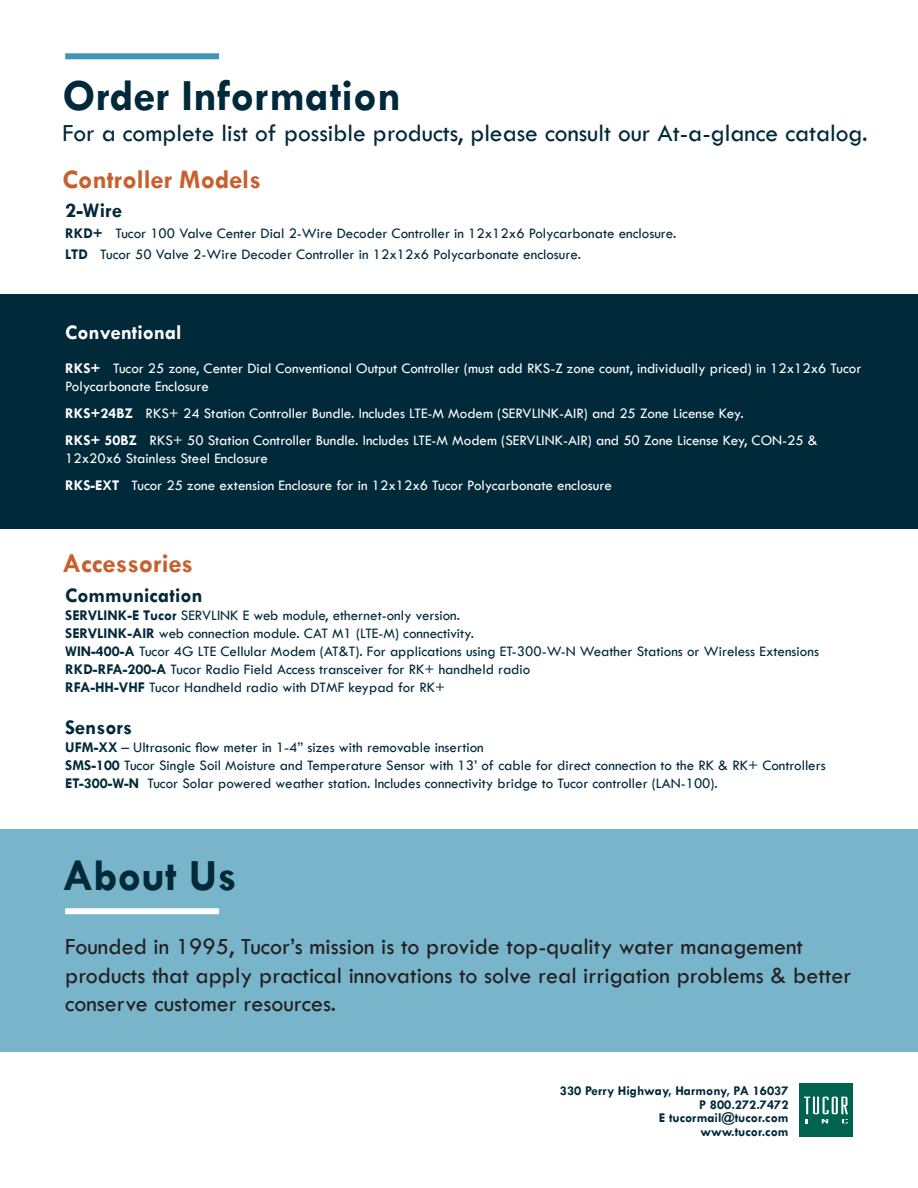
<style>
.page{position:relative;width:918px;height:1188px;background:#fff}
.page>*{position:absolute;margin:0;border:0;box-sizing:border-box;transform-origin:0 0}
.t1{font:700 45px "Tw Cen";color:#00293a}
.t2{font:700 27px "Tw Cen";color:#c8602d}
.t3{font:25.5px "Tw Cen";color:#00293a}
.t4{font:24px/28.8px "Tw Cen";color:#231f20}
.t5{font:700 21px "Tw Cen";color:#00293a}
.t6{font:700 21px "Tw Cen";color:#fff}
.t7{font:15px/18px "Tw Cen";color:#00293a}
.t8{font:15px/27px "Tw Cen";color:#fff}
.t9{font:700 13.5px/13.5px "Tw Cen";color:#00293a;text-align:right}
.s1{font-weight:700}
</style>
<div class="page">
<div style="left:0;top:294px;width:918px;height:235px;background:#00293a"></div>
<div style="left:0;top:829px;width:918px;height:223px;background:#78b5ca"></div>
<div style="left:800px;top:1083px;width:53px;height:53px;background:#006350"></div>
<svg style="left:804px;top:1097px;width:44px;height:26px"></svg>
<div style="left:65px;top:53px;width:154px;height:6px;background:#3f96b4"></div>
<div style="left:65px;top:908px;width:154px;height:6px;background:#fff"></div>
<h1 class="t1" style="left:63px;top:69px;width:340px">Order Information</h1>
<h3 class="t3" style="left:63px;top:117px;width:807px">For a complete list of possible products, please consult our At-a-glance catalog.</h3>
<h2 class="t2" style="left:63px;top:163px;width:200px">Controller Models</h2>
<h3 class="t5" style="left:65px;top:198px;width:59px">2-Wire</h3>
<p class="t7" style="left:65px;top:223px;width:613px;line-height:21px"><span class="s1">RKD+</span> Tucor 100 Valve Center Dial 2-Wire Decoder Controller in 12x12x6 Polycarbonate enclosure.<br><span class="s1">LTD</span> Tucor 50 Valve 2-Wire Decoder Controller in 12x12x6 Polycarbonate enclosure.</p>
<h3 class="t6" style="left:65px;top:320px;width:118px">Conventional</h3>
<p class="t8" style="left:65px;top:360px;width:798px;line-height:18px"><span class="s1">RKS+</span> Tucor 25 zone, Center Dial Conventional Output Controller (must add RKS-Z zone count, individually priced) in 12x12x6 Tucor<br>Polycarbonate Enclosure</p>
<p class="t8" style="left:65px;top:400px;width:754px"><span class="s1">RKS+24BZ</span> RKS+ 24 Station Controller Bundle. Includes LTE-M Modem (SERVLINK-AIR) and 25 Zone License Key.<br><span class="s1">RKS+ 50BZ</span> RKS+ 50 Station Controller Bundle. Includes LTE-M Modem (SERVLINK-AIR) and 50 Zone License Key, CON-25 &amp;</p>
<p class="t8" style="left:65px;top:445px;width:548px">12x20x6 Stainless Steel Enclosure<br><span class="s1">RKS-EXT</span> Tucor 25 zone extension Enclosure for in 12x12x6 Tucor Polycarbonate enclosure</p>
<h2 class="t2" style="left:63px;top:547px;width:132px">Accessories</h2>
<h3 class="t5" style="left:65px;top:583px;width:139px">Communication</h3>
<p class="t7" style="left:65px;top:607px;width:755px"><span class="s1">SERVLINK-E Tucor</span> SERVLINK E web module, ethernet-only version.<br><span class="s1">SERVLINK-AIR</span> web connection module. CAT M1 (LTE-M) connectivity.<br><span class="s1">WIN-400-A</span> Tucor 4G LTE Cellular Modem (AT&amp;T). For applications using ET-300-W-N Weather Stations or Wireless Extensions <span class="s1">RKD-RFA-200-A</span> Tucor Radio Field Access transceiver for RK+ handheld radio<br><span class="s1">RFA-HH-VHF</span> Tucor Handheld radio with DTMF keypad for RK+</p>
<h3 class="t5" style="left:65px;top:715px;width:68px">Sensors</h3>
<p class="t7" style="left:65px;top:739px;width:762px"><span class="s1">UFM-XX</span> – Ultrasonic flow meter in 1-4” sizes with removable insertion<br><span class="s1">SMS-100</span> Tucor Single Soil Moisture and Temperature Sensor with 13’ of cable for direct connection to the RK &amp; RK+ Controllers<br><span class="s1">ET-300-W-N</span> Tucor Solar powered weather station. Includes connectivity bridge to Tucor controller (LAN-100).</p>
<h1 class="t1" style="left:63px;top:849px;width:176px">About Us</h1>
<h3 class="t4" style="left:65px;top:932px;width:788px">Founded in 1995, Tucor’s mission is to provide top-quality water management products that apply practical innovations to solve real irrigation problems &amp; better conserve customer resources.</h3>
<p class="t9" style="left:560px;top:1084px;width:230px">330 Perry Highway, Harmony, PA 16037<br>P 800.272.7472<br>E tucormail@tucor.com<br>www.tucor.com</p>
</div>
